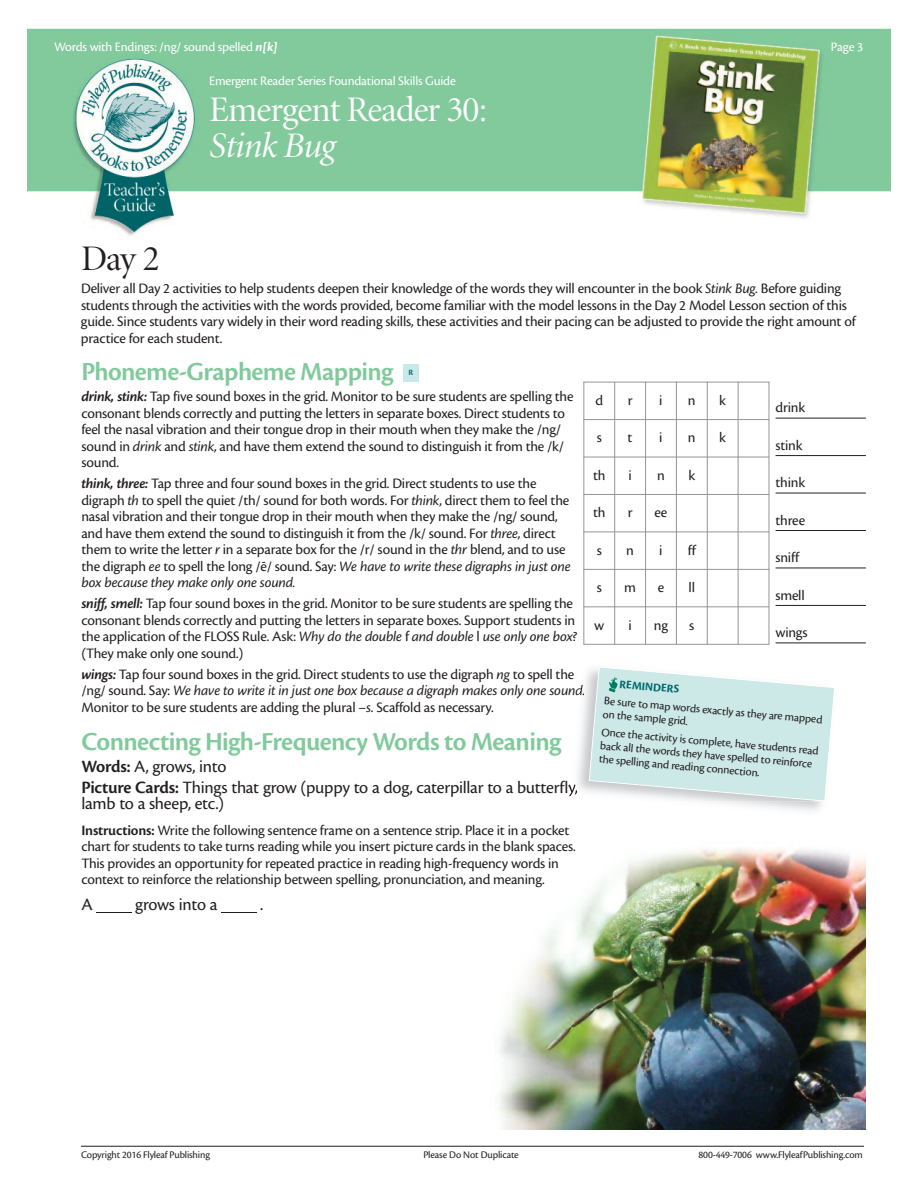
<style>
.page{position:relative;width:918px;height:1188px;background:#fff}
.page>*{position:absolute;margin:0;border:0;box-sizing:border-box;transform-origin:0 0}
.t1{font:36px "Minion Display";letter-spacing:-.025em;color:#fff}
.t2{font:italic 36px "Minion Display";letter-spacing:-.025em;color:#fff}
.t3{font:36px "Minion Display";color:#231f20}
.t4{font:600 27px "Cronos Pro";letter-spacing:-.025em;color:#80ca9c}
.t5{font:18px/21px "Cronos Pro";letter-spacing:-.015em;color:#231f20}
.t6{font:15px/16.5px "Cronos Pro";letter-spacing:-.015em;color:#231f20}
.t7{font:13.5px "Cronos Pro";letter-spacing:-.015em;color:#fff}
.t8{font:12px/13.5px "Cronos Pro";color:#231f20}
.t9{font:700 12px "Cronos Pro";color:#006a71}
.t10{font:10.5px "Cronos Pro";letter-spacing:-.015em;color:#231f20}
.t11{font:700 8.4px "Cronos Pro";color:#1b6f71}
.s1{font-weight:700;font-style:italic}
.s2{font-style:italic}
.s3{font-weight:600;font-style:italic}
.s4{font-weight:600}
.s5{color:#fff}
</style>
<div class="page">
<img style="left:499px;top:848px;width:367px;height:281px">
<hr style="left:81px;top:1146px;width:783px;height:1px;background:#231f20">
<img style="left:27px;top:28px;width:864px;height:208px">
<div style="left:403px;top:364px;width:16px;height:17px;background:#c9e8e9"></div>
<img style="left:569px;top:674px;width:19px;height:123px">
<hr style="left:96px;top:913px;width:35px;height:1px;background:#231f20">
<hr style="left:221px;top:913px;width:35px;height:1px;background:#231f20">
<svg style="left:588px;top:667px;width:246px;height:135px;background:#d2eae8"></svg>
<hr style="left:583px;top:382px;width:1px;height:263px;background:#939598">
<hr style="left:614px;top:382px;width:1px;height:263px;background:#939598">
<hr style="left:645px;top:382px;width:1px;height:263px;background:#939598">
<hr style="left:676px;top:382px;width:1px;height:263px;background:#939598">
<hr style="left:707px;top:382px;width:1px;height:263px;background:#939598">
<hr style="left:738px;top:382px;width:1px;height:263px;background:#939598">
<hr style="left:769px;top:382px;width:1px;height:263px;background:#939598">
<hr style="left:583px;top:382px;width:186px;height:1px;background:#939598">
<hr style="left:583px;top:419px;width:186px;height:1px;background:#939598">
<hr style="left:583px;top:457px;width:186px;height:1px;background:#939598">
<hr style="left:583px;top:494px;width:186px;height:1px;background:#939598">
<hr style="left:583px;top:532px;width:186px;height:1px;background:#939598">
<hr style="left:583px;top:569px;width:186px;height:1px;background:#939598">
<hr style="left:583px;top:606px;width:186px;height:1px;background:#939598">
<hr style="left:583px;top:644px;width:186px;height:1px;background:#939598">
<hr style="left:776px;top:418px;width:90px;height:1px;background:#231f20">
<hr style="left:776px;top:455px;width:90px;height:1px;background:#231f20">
<hr style="left:776px;top:493px;width:90px;height:1px;background:#231f20">
<hr style="left:776px;top:530px;width:90px;height:1px;background:#231f20">
<hr style="left:776px;top:568px;width:90px;height:1px;background:#231f20">
<hr style="left:776px;top:605px;width:90px;height:1px;background:#231f20">
<hr style="left:776px;top:643px;width:90px;height:1px;background:#231f20">
<p class="t7" style="left:54px;top:42px;width:226px">Words with Endings: /ng/ sound spelled <span class="s1">n[k]</span></p>
<p class="t7" style="left:209px;top:76px;width:248px">Emergent Reader Series Foundational Skills Guide</p>
<h1 class="t1" style="left:209px;top:95px;width:280px">Emergent Reader 30:</h1>
<h1 class="t2" style="left:209px;top:131px;width:128px">Stink Bug</h1>
<p class="t7" style="left:831px;top:42px;width:34px">Page 3</p>
<h1 class="t3" style="left:81px;top:244px;width:80px">Day 2</h1>
<p class="t6" style="left:81px;top:281px;width:776px">Deliver all Day 2 activities to help students deepen their knowledge of the words they will encounter in the book <span class="s2">Stink Bug.</span> Before guiding students through the activities with the words provided, become familiar with the model lessons in the Day 2 Model Lesson section of this guide. Since students vary widely in their word reading skills, these activities and their pacing can be adjusted to provide the right amount of practice for each student.</p>
<h2 class="t4" style="left:81px;top:362px;width:313px">Phoneme-Grapheme Mapping</h2>
<p class="t6" style="left:81px;top:389px;width:494px"><span class="s3">drink, stink:</span> Tap five sound boxes in the grid. Monitor to be sure students are spelling the consonant blends correctly and putting the letters in separate boxes. Direct students to feel the nasal vibration and their tongue drop in their mouth when they make the /ng/ sound in <span class="s2">drink</span> and <span class="s2">stink</span>, and have them extend the sound to distinguish it from the /k/ sound.</p>
<p class="t6" style="left:81px;top:476px;width:491px"><span class="s3">think, three:</span> Tap three and four sound boxes in the grid. Direct students to use the digraph <span class="s2">th</span> to spell the quiet /th/ sound for both words. For <span class="s2">think</span>, direct them to feel the nasal vibration and their tongue drop in their mouth when they make the /ng/ sound, and have them extend the sound to distinguish it from the /k/ sound. For <span class="s2">three</span>, direct them to write the letter <span class="s2">r</span> in a separate box for the /r/ sound in the <span class="s2">thr</span> blend, and to use the digraph <span class="s2">ee</span> to spell the long /ē/ sound. Say: <span class="s2">We have to write these digraphs in just one box because they make only one sound.</span></p>
<p class="t6" style="left:81px;top:596px;width:497px"><span class="s3">sniff, smell:</span> Tap four sound boxes in the grid. Monitor to be sure students are spelling the consonant blends correctly and putting the letters in separate boxes. Support students in the application of the FLOSS Rule. Ask: <span class="s2">Why do the double</span> f <span class="s2">and double</span> l <span class="s2">use only one box? </span>(They make only one sound.)</p>
<p class="t6" style="left:81px;top:667px;width:505px"><span class="s3">wings:</span> Tap four sound boxes in the grid. Direct students to use the digraph <span class="s2">ng</span> to spell the /ng/ sound. Say: <span class="s2">We have to write it in just one box because a digraph makes only one sound.<br></span>Monitor to be sure students are adding the plural <span class="s2">–s</span>. Scaffold as necessary.</p>
<h2 class="t4" style="left:81px;top:732px;width:481px">Connecting High-Frequency Words to Meaning</h2>
<p class="t5" style="left:81px;top:757px;width:498px"><span class="s4">Words:</span> A, grows, into<br><span class="s4">Picture Cards:</span> Things that grow (puppy to a dog, caterpillar to a butterfly,</p>
<p class="t5" style="left:81px;top:794px;width:144px">lamb to a sheep, etc.)</p>
<p class="t6" style="left:81px;top:823px;width:496px"><span class="s4">Instructions:</span> Write the following sentence frame on a sentence strip. Place it in a pocket chart for students to take turns reading while you insert picture cards in the blank spaces.<br>This provides an opportunity for repeated practice in reading high-frequency words in context to reinforce the relationship between spelling, pronunciation, and meaning.</p>
<p class="t5" style="left:81px;top:895px;width:183px">A <span class="s5">____</span> grows into a <span class="s5">____</span> .</p>
<p class="t11" style="left:408px;top:369px;width:6px">R</p>
<p class="t6" style="left:595px;top:393px;width:9px">d</p>
<p class="t6" style="left:628px;top:393px;width:6px">r</p>
<p class="t6" style="left:659px;top:393px;width:5px">i</p>
<p class="t6" style="left:688px;top:393px;width:9px">n</p>
<p class="t6" style="left:719px;top:393px;width:8px">k</p>
<p class="t6" style="left:597px;top:431px;width:7px">s</p>
<p class="t6" style="left:628px;top:431px;width:7px">t</p>
<p class="t6" style="left:659px;top:431px;width:5px">i</p>
<p class="t6" style="left:688px;top:431px;width:9px">n</p>
<p class="t6" style="left:719px;top:431px;width:8px">k</p>
<p class="t6" style="left:593px;top:468px;width:14px">th</p>
<p class="t6" style="left:628px;top:468px;width:5px">i</p>
<p class="t6" style="left:657px;top:468px;width:9px">n</p>
<p class="t6" style="left:688px;top:468px;width:8px">k</p>
<p class="t6" style="left:593px;top:506px;width:14px">th</p>
<p class="t6" style="left:628px;top:506px;width:6px">r</p>
<p class="t6" style="left:655px;top:506px;width:14px">ee</p>
<p class="t6" style="left:597px;top:543px;width:7px">s</p>
<p class="t6" style="left:626px;top:543px;width:9px">n</p>
<p class="t6" style="left:659px;top:543px;width:5px">i</p>
<p class="t6" style="left:688px;top:543px;width:9px">ff</p>
<p class="t6" style="left:597px;top:581px;width:7px">s</p>
<p class="t6" style="left:624px;top:581px;width:13px">m</p>
<p class="t6" style="left:658px;top:581px;width:8px">e</p>
<p class="t6" style="left:689px;top:581px;width:8px">ll</p>
<p class="t6" style="left:594px;top:618px;width:11px">w</p>
<p class="t6" style="left:628px;top:618px;width:5px">i</p>
<p class="t6" style="left:654px;top:618px;width:16px">ng</p>
<p class="t6" style="left:689px;top:618px;width:7px">s</p>
<p class="t6" style="left:776px;top:400px;width:31px">drink</p>
<p class="t6" style="left:776px;top:438px;width:28px">stink</p>
<p class="t6" style="left:776px;top:475px;width:31px">think</p>
<p class="t6" style="left:776px;top:513px;width:31px">three</p>
<p class="t6" style="left:776px;top:550px;width:25px">sniff</p>
<p class="t6" style="left:776px;top:588px;width:31px">smell</p>
<p class="t6" style="left:776px;top:625px;width:34px">wings</p>
<p class="t9" style="left:620px;top:679px;width:61px;rotate:5deg">REMINDERS</p>
<p class="t8" style="left:605px;top:695px;width:221px;rotate:5deg">Be sure to map words exactly as they are mapped on the sample grid.</p>
<p class="t8" style="left:602px;top:726px;width:219px;rotate:5deg">Once the activity is complete, have students read back all the words they have spelled to reinforce the spelling and reading connection.</p>
<p class="t10" style="left:81px;top:1151px;width:130px">Copyright 2016 Flyleaf Publishing</p>
<p class="t10" style="left:423px;top:1151px;width:97px">Please Do Not Duplicate</p>
<p class="t10" style="left:699px;top:1151px;width:166px">800-449-7006 www.FlyleafPublishing.com</p>
</div>
